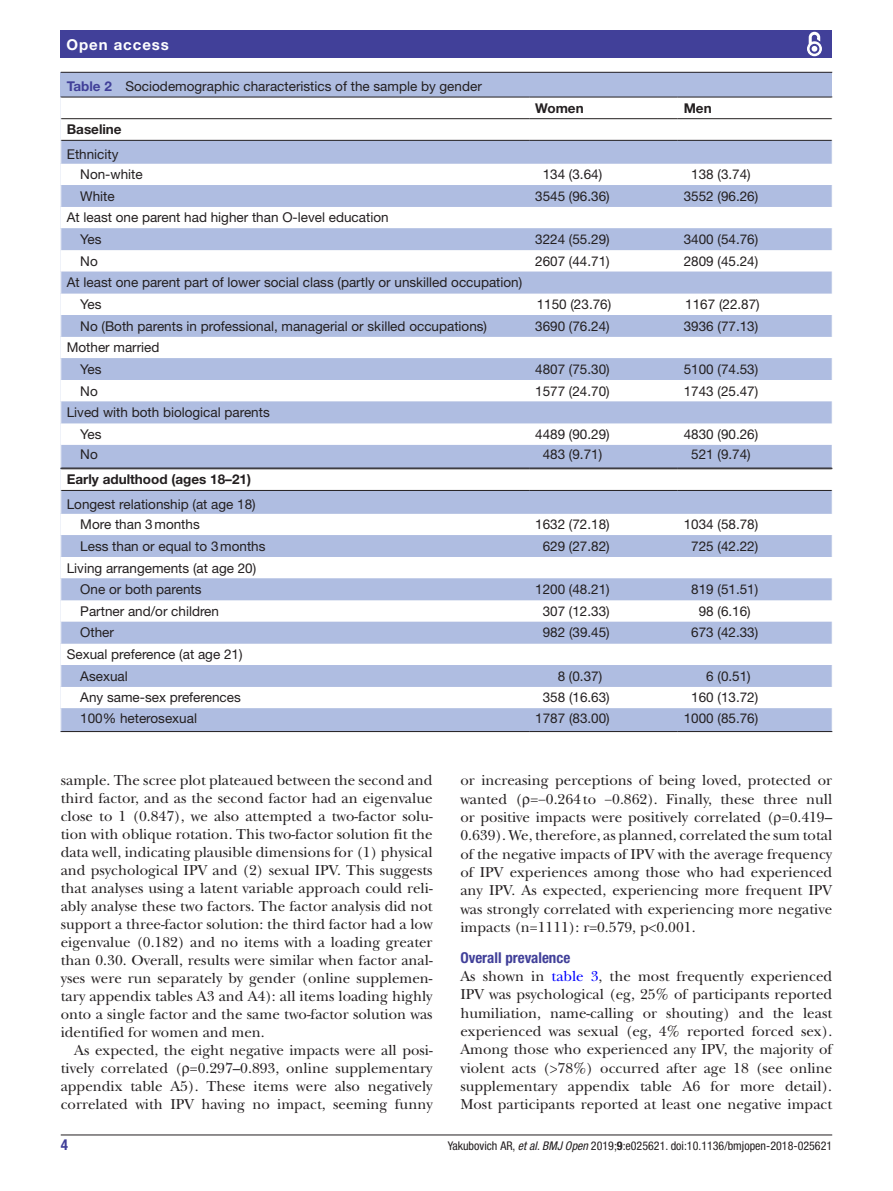
<style>
.page{position:relative;width:893px;height:1191px;background:#fff}
.page>*{position:absolute;margin:0;border:0;box-sizing:border-box;transform-origin:0 0}
.t1{font:15px/18px "New Baskerville";color:#231f20;text-align:justify}
.t2{font:700 condensed 15px "Helvetica Neue LT Std";color:#414099}
.t3{font:700 15px "Helvetica Neue LT Std";letter-spacing:.065em;color:#fff}
.t4{font:13.5px/21.6px "Helvetica Neue LT Std";color:#231f20}
.t5{font:700 13.5px "Helvetica Neue LT Std";color:#231f20}
.t6{font:condensed 12px "Helvetica Neue LT Std";color:#231f20}
.s1{font-weight:700;color:#414099}
.s2{color:#00f}
.s3{font-style:italic}
.s4{font-weight:700}
</style>
<div class="page">
<hr style="left:61px;top:1134px;width:771px;height:1px;background:#231f20">
<div style="left:61px;top:31px;width:771px;height:27px;background:#414099"></div>
<svg style="left:807px;top:31px;width:15px;height:26px"></svg>
<div style="left:61px;top:73px;width:771px;height:659px;background:#afbde1"></div>
<hr style="left:61px;top:72px;width:771px;height:1px;background:#231f20">
<div style="left:61px;top:98px;width:771px;height:347px;background:#fff"></div>
<svg style="left:61px;top:141px;width:771px;height:282px"></svg>
<hr style="left:61px;top:97px;width:468px;height:1px;background:#231f20">
<hr style="left:529px;top:97px;width:149px;height:1px;background:#231f20">
<hr style="left:678px;top:97px;width:154px;height:1px;background:#231f20">
<hr style="left:61px;top:118px;width:468px;height:1px;background:#231f20">
<hr style="left:61px;top:140px;width:468px;height:1px;background:#231f20">
<hr style="left:529px;top:118px;width:149px;height:1px;background:#231f20">
<hr style="left:529px;top:140px;width:149px;height:1px;background:#231f20">
<hr style="left:678px;top:118px;width:154px;height:1px;background:#231f20">
<hr style="left:678px;top:140px;width:154px;height:1px;background:#231f20">
<hr style="left:61px;top:467px;width:468px;height:1px;background:#231f20">
<hr style="left:529px;top:467px;width:149px;height:1px;background:#231f20">
<hr style="left:678px;top:467px;width:154px;height:1px;background:#231f20">
<svg style="left:61px;top:469px;width:771px;height:21px;background:#fbfbfb"></svg>
<svg style="left:61px;top:491px;width:771px;height:240px"></svg>
<hr style="left:61px;top:468px;width:468px;height:1px;background:#231f20">
<hr style="left:61px;top:490px;width:468px;height:1px;background:#231f20">
<hr style="left:529px;top:468px;width:149px;height:1px;background:#231f20">
<hr style="left:529px;top:490px;width:149px;height:1px;background:#231f20">
<hr style="left:678px;top:468px;width:154px;height:1px;background:#231f20">
<hr style="left:678px;top:490px;width:154px;height:1px;background:#231f20">
<hr style="left:61px;top:731px;width:468px;height:1px;background:#231f20">
<hr style="left:529px;top:731px;width:149px;height:1px;background:#231f20">
<hr style="left:678px;top:731px;width:154px;height:1px;background:#231f20">
<svg style="left:60px;top:97px;width:1px;height:634px"></svg>
<p class="t3" style="left:66px;top:35px;width:104px">Open access</p>
<p class="t4" style="left:67px;top:75px;width:417px"><span class="s1">Table 2</span> Sociodemographic characteristics of the sample by gender</p>
<p class="t5" style="left:67px;top:121px;width:56px">Baseline</p>
<p class="t4" style="left:80px;top:144px;width:64px;line-height:20.1px;text-indent:-14px">Ethnicity<br>Non-white</p>
<p class="t5" style="left:535px;top:99px;width:50px">Women</p>
<p class="t5" style="left:684px;top:99px;width:29px">Men</p>
<p class="t4" style="left:543px;top:163px;width:61px">134 (3.64)</p>
<p class="t4" style="left:691px;top:163px;width:61px">138 (3.74)</p>
<p class="t4" style="left:80px;top:185px;width:36px">White</p>
<p class="t4" style="left:535px;top:185px;width:76px">3545 (96.36)</p>
<p class="t4" style="left:684px;top:185px;width:76px">3552 (96.26)</p>
<p class="t4" style="left:80px;top:207px;width:310px;text-indent:-14px">At least one parent had higher than O-level education<br>Yes</p>
<p class="t4" style="left:535px;top:228px;width:76px">3224 (55.29)</p>
<p class="t4" style="left:684px;top:228px;width:76px">3400 (54.76)</p>
<p class="t4" style="left:80px;top:250px;width:19px">No</p>
<p class="t4" style="left:535px;top:250px;width:76px">2607 (44.71)</p>
<p class="t4" style="left:684px;top:250px;width:76px">2809 (45.24)</p>
<p class="t4" style="left:80px;top:271px;width:444px;text-indent:-14px">At least one parent part of lower social class (partly or unskilled occupation)<br>Yes</p>
<p class="t4" style="left:537px;top:293px;width:76px">1150 (23.76)</p>
<p class="t4" style="left:685px;top:293px;width:76px">1167 (22.87)</p>
<p class="t4" style="left:80px;top:315px;width:408px">No (Both parents in professional, managerial or skilled occupations)</p>
<p class="t4" style="left:535px;top:315px;width:76px">3690 (76.24)</p>
<p class="t4" style="left:684px;top:315px;width:76px">3936 (77.13)</p>
<p class="t4" style="left:80px;top:336px;width:81px;text-indent:-14px">Mother married<br>Yes</p>
<p class="t4" style="left:535px;top:358px;width:76px">4807 (75.30)</p>
<p class="t4" style="left:684px;top:358px;width:76px">5100 (74.53)</p>
<p class="t4" style="left:80px;top:380px;width:19px">No</p>
<p class="t4" style="left:535px;top:380px;width:76px">1577 (24.70)</p>
<p class="t4" style="left:684px;top:380px;width:76px">1743 (25.47)</p>
<p class="t4" style="left:80px;top:401px;width:191px;text-indent:-14px">Lived with both biological parents<br>Yes</p>
<p class="t4" style="left:535px;top:423px;width:76px">4489 (90.29)</p>
<p class="t4" style="left:684px;top:423px;width:76px">4830 (90.26)</p>
<p class="t4" style="left:80px;top:443px;width:19px">No</p>
<p class="t4" style="left:543px;top:443px;width:61px">483 (9.71)</p>
<p class="t4" style="left:691px;top:443px;width:61px">521 (9.74)</p>
<p class="t5" style="left:67px;top:471px;width:186px">Early adulthood (ages 18–21)</p>
<p class="t4" style="left:80px;top:494px;width:177px;line-height:20.1px;text-indent:-14px">Longest relationship (at age 18)<br>More than 3months</p>
<p class="t4" style="left:535px;top:513px;width:76px">1632 (72.18)</p>
<p class="t4" style="left:684px;top:513px;width:76px">1034 (58.78)</p>
<p class="t4" style="left:80px;top:535px;width:187px">Less than or equal to 3months</p>
<p class="t4" style="left:543px;top:535px;width:69px">629 (27.82)</p>
<p class="t4" style="left:691px;top:535px;width:69px">725 (42.22)</p>
<p class="t4" style="left:80px;top:557px;width:178px;text-indent:-14px">Living arrangements (at age 20)<br>One or both parents</p>
<p class="t4" style="left:535px;top:578px;width:76px">1200 (48.21)</p>
<p class="t4" style="left:691px;top:578px;width:69px">819 (51.51)</p>
<p class="t4" style="left:80px;top:600px;width:140px">Partner and/or children</p>
<p class="t4" style="left:543px;top:600px;width:69px">307 (12.33)</p>
<p class="t4" style="left:699px;top:600px;width:54px">98 (6.16)</p>
<p class="t4" style="left:80px;top:621px;width:35px">Other</p>
<p class="t4" style="left:543px;top:621px;width:69px">982 (39.45)</p>
<p class="t4" style="left:691px;top:621px;width:69px">673 (42.33)</p>
<p class="t4" style="left:80px;top:643px;width:164px;text-indent:-14px">Sexual preference (at age 21)<br>Asexual</p>
<p class="t4" style="left:558px;top:665px;width:46px">8 (0.37)</p>
<p class="t4" style="left:706px;top:665px;width:46px">6 (0.51)</p>
<p class="t4" style="left:80px;top:686px;width:162px">Any same-sex preferences</p>
<p class="t4" style="left:543px;top:686px;width:69px">358 (16.63)</p>
<p class="t4" style="left:691px;top:686px;width:69px">160 (13.72)</p>
<p class="t4" style="left:80px;top:707px;width:118px">100% heterosexual</p>
<p class="t4" style="left:535px;top:707px;width:76px">1787 (83.00)</p>
<p class="t4" style="left:684px;top:707px;width:76px">1000 (85.76)</p>
<p class="t1" style="left:61px;top:771px;width:373px">sample. The scree plot plateaued between the second and third factor, and as the second factor had an eigenvalue close to 1 (0.847), we also attempted a two-factor solu&shy;tion with oblique rotation. This two-factor solution fit the data well, indicating plausible dimensions for (1) physical and psychological IPV and (2) sexual IPV. This suggests that analyses using a latent variable approach could reli&shy;ably analyse these two factors. The factor analysis did not support a three-factor solution: the third factor had a low eigenvalue (0.182) and no items with a loading greater than 0.30. Overall, results were similar when factor anal&shy;yses were run separately by gender (online supplemen&shy;tary appendix tables A3 and A4): all items loading highly onto a single factor and the same two-factor solution was identified for women and men.</p>
<p class="t1" style="left:61px;top:1041px;width:373px;text-indent:14px">As expected, the eight negative impacts were all posi&shy;tively correlated ( =0.297–0.893, online supplementary appendix table A5). These items were also negatively correlated with IPV having no impact, seeming funny</p>
<p class="t1" style="left:460px;top:771px;width:373px">or increasing perceptions of being loved, protected or wanted ( =−0.264to −0.862). Finally, these three null or positive impacts were positively correlated ( =0.419– 0.639). We, therefore, as planned, correlated the sum total of the negative impacts of IPV with the average frequency of IPV experiences among those who had experienced any IPV. As expected, experiencing more frequent IPV was strongly correlated with experiencing more negative impacts (n=1111): r=0.579, p&lt;0.001.</p>
<p class="t2" style="left:460px;top:948px;width:111px">Overall prevalence</p>
<p class="t1" style="left:460px;top:967px;width:373px">As shown in <span class="s2">table 3</span>, the most frequently experienced IPV was psychological (eg, 25% of participants reported humiliation, name-calling or shouting) and the least experienced was sexual (eg, 4% reported forced sex).<br>Among those who experienced any IPV, the majority of violent acts (&gt;78%) occurred after age 18 (see online supplementary appendix table A6 for more detail).<br>Most participants reported at least one negative impact</p>
<p class="t2" style="left:61px;top:1135px;width:9px">4</p>
<p class="t6" style="left:448px;top:1138px;width:386px">Yakubovich AR, <span class="s3">et al</span>. <span class="s3">BMJ Open</span> 2019;<span class="s4">9</span>:e025621. doi:10.1136/bmjopen-2018-025621</p>
</div>
